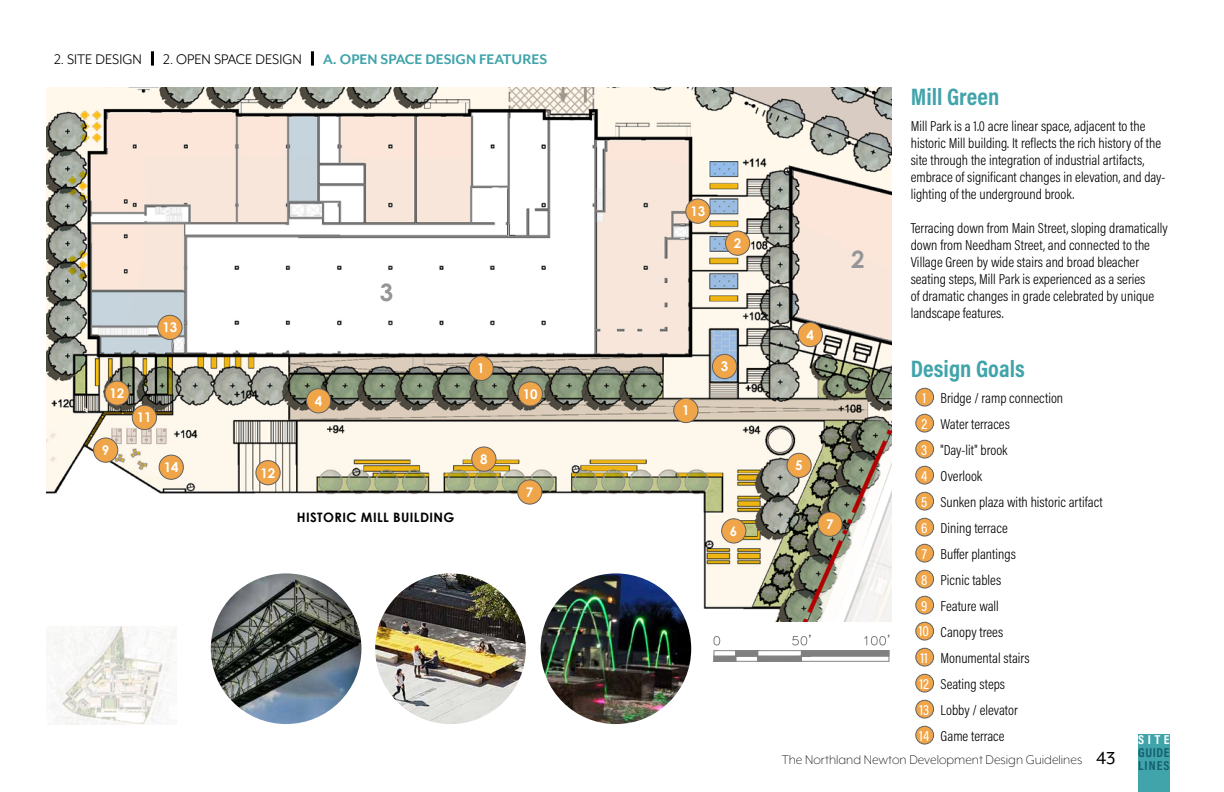
<style>
.page{position:relative;width:1224px;height:792px;background:#fff}
.page>*{position:absolute;margin:0;border:0;box-sizing:border-box;transform-origin:0 0}
.t1{font:700 24px "Acumin Pro Cond";color:#40a4aa}
.t2{font:700 24px "Century Gothic";color:#939598}
.t3{font:16px "Mr Eaves XL Mod OT";color:#000}
.t4{font:700 16px "Mr Eaves XL Mod OT";color:#40a4aa}
.t5{font:300 14.5px/26px "Acumin Pro Cond";color:#000}
.t6{font:300 14.5px "Mr Eaves XL Mod OT";color:#000}
.t7{font:700 13.3px "Century Gothic";letter-spacing:-.01em;color:#fff}
.t8{font:700 13px "Century Gothic";letter-spacing:.03em;color:#000}
.t9{font:700 13px/13px "Acumin Pro Cond";letter-spacing:.065em;color:#146071}
.t10{font:700 13px "Acumin Pro Cond";color:#fff}
.s1{font-weight:500;font-size:14.8px;color:#fff}
.s2{font-weight:400;font-size:20px}
</style>
<div class="page">
<div style="left:1138px;top:734px;width:32px;height:58px;background:#40a4aa"></div>
<div style="left:916px;top:388px;width:18px;height:18px;background:#efa548;border-radius:50%"></div>
<div style="left:915px;top:388px;width:19px;height:19px;border:1px solid #64605f;border-radius:50%"></div>
<div style="left:916px;top:414px;width:18px;height:18px;background:#efa548;border-radius:50%"></div>
<div style="left:915px;top:414px;width:19px;height:19px;border:1px solid #64605f;border-radius:50%"></div>
<div style="left:916px;top:440px;width:18px;height:18px;background:#efa548;border-radius:50%"></div>
<div style="left:915px;top:440px;width:19px;height:19px;border:1px solid #64605f;border-radius:50%"></div>
<div style="left:916px;top:466px;width:18px;height:18px;background:#efa548;border-radius:50%"></div>
<div style="left:915px;top:466px;width:19px;height:19px;border:1px solid #64605f;border-radius:50%"></div>
<div style="left:916px;top:492px;width:18px;height:18px;background:#efa548;border-radius:50%"></div>
<div style="left:915px;top:492px;width:19px;height:19px;border:1px solid #64605f;border-radius:50%"></div>
<div style="left:916px;top:518px;width:18px;height:18px;background:#efa548;border-radius:50%"></div>
<div style="left:915px;top:518px;width:19px;height:19px;border:1px solid #64605f;border-radius:50%"></div>
<div style="left:916px;top:544px;width:18px;height:18px;background:#efa548;border-radius:50%"></div>
<div style="left:915px;top:544px;width:19px;height:19px;border:1px solid #64605f;border-radius:50%"></div>
<div style="left:916px;top:570px;width:18px;height:18px;background:#efa548;border-radius:50%"></div>
<div style="left:915px;top:570px;width:19px;height:19px;border:1px solid #64605f;border-radius:50%"></div>
<div style="left:916px;top:596px;width:18px;height:18px;background:#efa548;border-radius:50%"></div>
<div style="left:915px;top:596px;width:19px;height:19px;border:1px solid #64605f;border-radius:50%"></div>
<div style="left:916px;top:622px;width:18px;height:18px;background:#efa548;border-radius:50%"></div>
<div style="left:915px;top:622px;width:19px;height:19px;border:1px solid #64605f;border-radius:50%"></div>
<div style="left:916px;top:648px;width:18px;height:18px;background:#efa548;border-radius:50%"></div>
<div style="left:915px;top:648px;width:19px;height:19px;border:1px solid #64605f;border-radius:50%"></div>
<div style="left:916px;top:674px;width:18px;height:18px;background:#efa548;border-radius:50%"></div>
<div style="left:915px;top:674px;width:19px;height:19px;border:1px solid #64605f;border-radius:50%"></div>
<div style="left:916px;top:700px;width:18px;height:18px;background:#efa548;border-radius:50%"></div>
<div style="left:915px;top:700px;width:19px;height:19px;border:1px solid #64605f;border-radius:50%"></div>
<div style="left:916px;top:726px;width:18px;height:18px;background:#efa548;border-radius:50%"></div>
<div style="left:915px;top:726px;width:19px;height:19px;border:1px solid #64605f;border-radius:50%"></div>
<img style="left:47px;top:626px;width:126px;height:98px">
<img style="left:46px;top:87px;width:846px;height:535px">
<svg style="left:713px;top:634px;width:177px;height:28px"></svg>
<div style="left:469px;top:356px;width:24px;height:24px;background:#efa548;border-radius:50%"></div>
<div style="left:468px;top:356px;width:26px;height:25px;border:1px solid #64605f;border-radius:50%"></div>
<div style="left:674px;top:398px;width:24px;height:25px;background:#efa548;border-radius:50%"></div>
<div style="left:673px;top:398px;width:26px;height:25px;border:1px solid #64605f;border-radius:50%"></div>
<div style="left:518px;top:382px;width:24px;height:24px;background:#efa548;border-radius:50%"></div>
<div style="left:518px;top:381px;width:25px;height:25px;border:1px solid #64605f;border-radius:50%"></div>
<div style="left:306px;top:389px;width:25px;height:24px;background:#efa548;border-radius:50%"></div>
<div style="left:306px;top:388px;width:25px;height:25px;border:1px solid #64605f;border-radius:50%"></div>
<div style="left:256px;top:461px;width:24px;height:24px;background:#efa548;border-radius:50%"></div>
<div style="left:255px;top:460px;width:26px;height:25px;border:1px solid #64605f;border-radius:50%"></div>
<div style="left:105px;top:381px;width:24px;height:24px;background:#efa548;border-radius:50%"></div>
<div style="left:105px;top:381px;width:25px;height:25px;border:1px solid #64605f;border-radius:50%"></div>
<div style="left:132px;top:405px;width:25px;height:25px;background:#efa548;border-radius:50%"></div>
<div style="left:132px;top:405px;width:25px;height:25px;border:1px solid #64605f;border-radius:50%"></div>
<div style="left:159px;top:455px;width:24px;height:24px;background:#efa548;border-radius:50%"></div>
<div style="left:159px;top:455px;width:25px;height:25px;border:1px solid #64605f;border-radius:50%"></div>
<div style="left:94px;top:438px;width:24px;height:24px;background:#efa548;border-radius:50%"></div>
<div style="left:93px;top:437px;width:25px;height:26px;border:1px solid #64605f;border-radius:50%"></div>
<div style="left:472px;top:447px;width:24px;height:24px;background:#efa548;border-radius:50%"></div>
<div style="left:471px;top:446px;width:25px;height:26px;border:1px solid #64605f;border-radius:50%"></div>
<div style="left:518px;top:480px;width:24px;height:24px;background:#efa548;border-radius:50%"></div>
<div style="left:517px;top:479px;width:25px;height:26px;border:1px solid #64605f;border-radius:50%"></div>
<div style="left:818px;top:512px;width:24px;height:24px;background:#efa548;border-radius:50%"></div>
<div style="left:817px;top:512px;width:26px;height:25px;border:1px solid #64605f;border-radius:50%"></div>
<div style="left:722px;top:519px;width:24px;height:24px;background:#efa548;border-radius:50%"></div>
<div style="left:721px;top:518px;width:25px;height:26px;border:1px solid #64605f;border-radius:50%"></div>
<div style="left:787px;top:453px;width:24px;height:25px;background:#efa548;border-radius:50%"></div>
<div style="left:787px;top:453px;width:25px;height:25px;border:1px solid #64605f;border-radius:50%"></div>
<div style="left:798px;top:322px;width:24px;height:25px;background:#efa548;border-radius:50%"></div>
<div style="left:798px;top:322px;width:25px;height:25px;border:1px solid #64605f;border-radius:50%"></div>
<div style="left:712px;top:354px;width:25px;height:25px;background:#efa548;border-radius:50%"></div>
<div style="left:712px;top:354px;width:25px;height:25px;border:1px solid #64605f;border-radius:50%"></div>
<div style="left:725px;top:231px;width:25px;height:24px;background:#efa548;border-radius:50%"></div>
<div style="left:725px;top:231px;width:25px;height:25px;border:1px solid #64605f;border-radius:50%"></div>
<div style="left:158px;top:315px;width:24px;height:25px;background:#efa548;border-radius:50%"></div>
<div style="left:157px;top:315px;width:26px;height:25px;border:1px solid #64605f;border-radius:50%"></div>
<div style="left:686px;top:199px;width:24px;height:24px;background:#efa548;border-radius:50%"></div>
<div style="left:685px;top:199px;width:26px;height:25px;border:1px solid #64605f;border-radius:50%"></div>
<img style="left:541px;top:573px;width:150px;height:151px;border-radius:75px">
<img style="left:375px;top:573px;width:151px;height:151px;border-radius:75px">
<img style="left:211px;top:573px;width:150px;height:151px;border-radius:75px">
<hr style="left:151px;top:51px;width:3px;height:15px;background:#000">
<hr style="left:311px;top:51px;width:3px;height:15px;background:#000">
<p class="t3" style="left:54px;top:51px;width:89px">2. SITE DESIGN</p>
<p class="t3" style="left:163px;top:51px;width:140px">2. OPEN SPACE DESIGN</p>
<p class="t4" style="left:323px;top:51px;width:226px">A. OPEN SPACE DESIGN FEATURES</p>
<p class="t7" style="left:162px;top:317px;width:16px">13</p>
<p class="t7" style="left:110px;top:383px;width:16px">12</p>
<p class="t7" style="left:102px;top:440px;width:9px">9</p>
<p class="t7" style="left:137px;top:408px;width:16px">11</p>
<p class="t7" style="left:164px;top:457px;width:16px">14</p>
<h1 class="t2" style="left:380px;top:274px;width:15px">3</h1>
<p class="t7" style="left:315px;top:391px;width:9px">4</p>
<p class="t7" style="left:261px;top:463px;width:16px">12</p>
<p class="t8" style="left:297px;top:508px;width:159px">HISTORIC MILL BUILDING</p>
<p class="t7" style="left:477px;top:358px;width:9px">1</p>
<p class="t7" style="left:480px;top:449px;width:9px">8</p>
<p class="t7" style="left:523px;top:384px;width:16px">10</p>
<p class="t7" style="left:526px;top:482px;width:9px">7</p>
<p class="t7" style="left:690px;top:201px;width:16px">13</p>
<p class="t7" style="left:734px;top:233px;width:9px">2</p>
<p class="t7" style="left:682px;top:401px;width:9px">1</p>
<p class="t7" style="left:721px;top:357px;width:9px">3</p>
<p class="t7" style="left:730px;top:521px;width:9px">6</p>
<h1 class="t1" style="left:911px;top:81px;width:90px">Mill Green</h1>
<p class="t5" style="left:911px;top:117px;width:256px;line-height:17px">Mill Park is a 1.0 acre linear space, adjacent to the historic Mill building. It reflects the rich history of the site through the integration of industrial artifacts, embrace of significant changes in elevation, and day&shy;lighting of the underground brook.</p>
<p class="t5" style="left:911px;top:219px;width:259px;line-height:17px">Terracing down from Main Street, sloping dramatically down from Needham Street, and connected to the Village Green by wide stairs and broad bleacher seating steps, Mill Park is experienced as a series<br>of dramatic changes in grade celebrated by unique landscape features.</p>
<h1 class="t1" style="left:911px;top:352px;width:115px">Design Goals</h1>
<p class="t5" style="left:919px;top:384px;width:186px"><span class="s1">1</span> Bridge / ramp connection<br><span class="s1">2</span> Water terraces<br><span class="s1">3</span> "Day-lit" brook<br><span class="s1">4</span> Overlook<br><span class="s1">5</span> Sunken plaza with historic artifact<br><span class="s1">6</span> Dining terrace<br><span class="s1">7</span> Buffer plantings<br><span class="s1">8</span> Picnic tables<br><span class="s1">9</span> Feature wall<br><span class="s1">10</span> Canopy trees<br><span class="s1">11</span> Monumental stairs<br><span class="s1">12</span> Seating steps<br><span class="s1">13</span> Lobby / elevator<br><span class="s1">14</span> Game terrace</p>
<h1 class="t2" style="left:851px;top:241px;width:15px">2</h1>
<p class="t7" style="left:806px;top:325px;width:9px">4</p>
<p class="t7" style="left:795px;top:455px;width:9px">5</p>
<p class="t7" style="left:826px;top:514px;width:9px">7</p>
<p class="t10" style="left:1138px;top:731px;width:33px">SITE</p>
<p class="t9" style="left:1138px;top:745px;width:33px">GUIDE<br>LINES</p>
<p class="t6" style="left:782px;top:753px;width:335px">The Northland Newton Development Design Guidelines <span class="s2">43</span></p>
</div>
